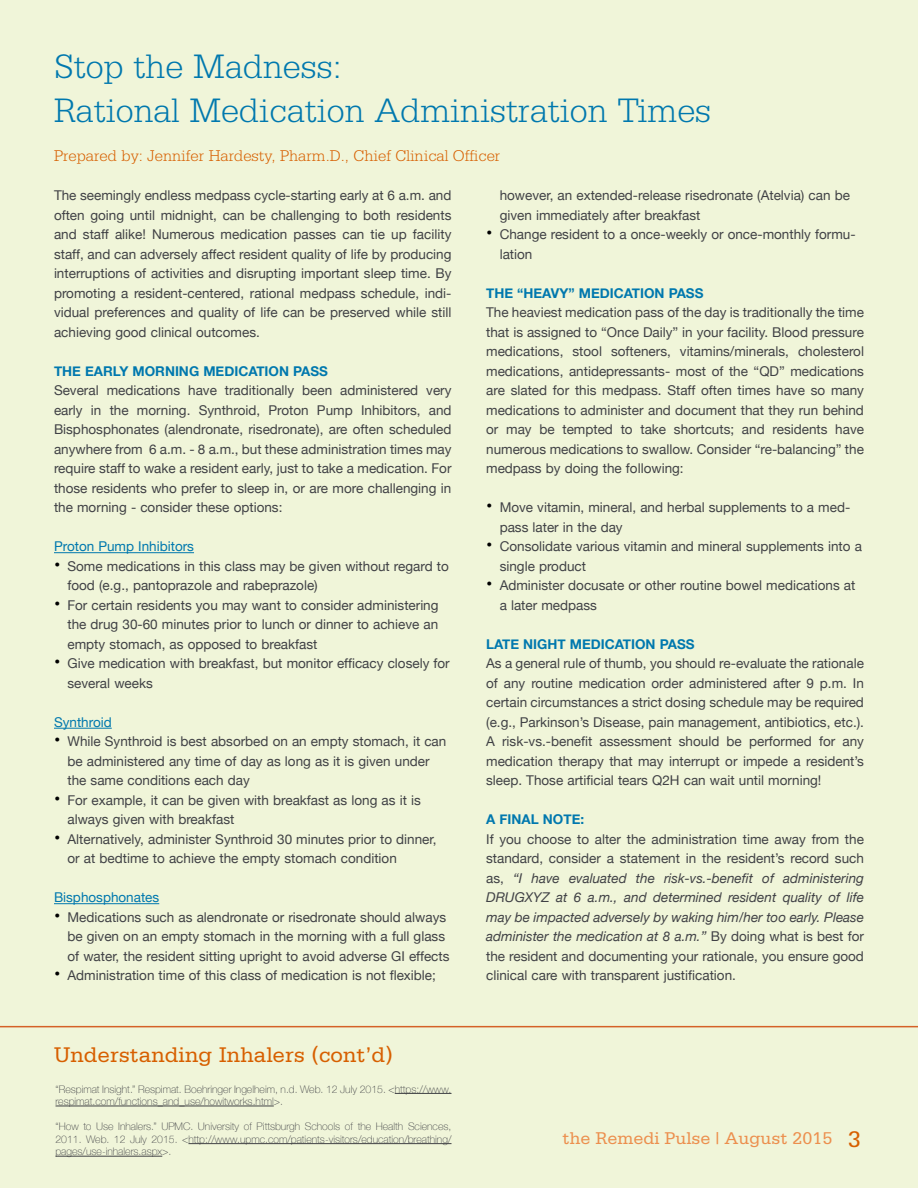
<style>
.page{position:relative;width:918px;height:1188px;background:#f0f5d9}
.page>*{position:absolute;margin:0;border:0;box-sizing:border-box;transform-origin:0 0}
.t1{font:300 35.85px/43.2px "Serifa Std";color:#0078ae}
.t2{font:22.35px "Serifa";color:#d75f00}
.t3{font:18px "Serifa";color:#ec8f4e}
.t4{font:300 16.5px "Serifa Std";color:#d75f00}
.t5{font:13.5px/19.5px "Helvetica Neue";color:#404145}
.t6{font:700 13.5px "Helvetica Neue";color:#0078ae}
.t7{font:13.5px "Helvetica Neue";color:#0078ae}
.t8{font:100 10.5px/12.6px "Helvetica Neue";color:#404145}
.s1{font-family:"Helvetica";font-size:18px;color:#000}
.s2{font-style:italic}
.s3{font-size:23.85px;color:#d75f00}
</style>
<div class="page">
<hr style="left:54px;top:552px;width:140px;height:1px;background:#0078ae">
<hr style="left:54px;top:728px;width:58px;height:1px;background:#0078ae">
<hr style="left:54px;top:903px;width:105px;height:1px;background:#0078ae">
<hr style="left:395px;top:1093px;width:57px;height:1px;background:#404145">
<hr style="left:56px;top:1106px;width:218px;height:1px;background:#404145">
<hr style="left:188px;top:1143px;width:264px;height:1px;background:#404145">
<hr style="left:56px;top:1156px;width:106px;height:1px;background:#404145">
<hr style="left:0;top:1026px;width:918px;height:1px;background:#d56127">
<h1 class="t1" style="left:54px;top:45px;width:659px">Stop the Madness:<br>Rational Medication Administration Times</h1>
<p class="t4" style="left:54px;top:146px;width:448px">Prepared by: Jennifer Hardesty, Pharm.D., Chief Clinical Officer</p>
<p class="t5" style="left:500px;top:187px;width:352px">however, an extended-release risedronate (Atelvia) can be given immediately after breakfast</p>
<p class="t5" style="left:500px;top:226px;width:357px;text-indent:-14px"><span class="s1">•</span> Change resident to a once-weekly or once-monthly formu&shy;lation</p>
<p class="t6" style="left:486px;top:282px;width:219px">THE “HEAVY” MEDICATION PASS</p>
<p class="t5" style="left:486px;top:304px;width:379px;text-align:justify">The heaviest medication pass of the day is traditionally the time that is assigned to “Once Daily” in your facility. Blood pressure medications, stool softeners, vitamins/minerals, cholesterol medications, antidepressants- most of the “QD” medications are slated for this medpass. Staff often times have so many medications to administer and document that they run behind or may be tempted to take shortcuts; and residents have numerous medications to swallow. Consider “re-balancing” the medpass by doing the following:</p>
<p class="t5" style="left:500px;top:499px;width:352px;text-indent:-14px"><span class="s1">•</span> Move vitamin, mineral, and herbal supplements to a med&shy;pass later in the day</p>
<p class="t5" style="left:500px;top:538px;width:364px;text-indent:-14px"><span class="s1">•</span> Consolidate various vitamin and mineral supplements into a single product</p>
<p class="t5" style="left:500px;top:577px;width:357px;text-indent:-14px"><span class="s1">•</span> Administer docusate or other routine bowel medications at a later medpass</p>
<p class="t6" style="left:486px;top:633px;width:210px">LATE NIGHT MEDICATION PASS</p>
<p class="t5" style="left:486px;top:655px;width:379px;text-align:justify">As a general rule of thumb, you should re-evaluate the rationale of any routine medication order administered after 9 p.m. In certain circumstances a strict dosing schedule may be required (e.g., Parkinson’s Disease, pain management, antibiotics, etc.).<br>A risk-vs.-benefit assessment should be performed for any medication therapy that may interrupt or impede a resident’s sleep. Those artificial tears Q2H can wait until morning!</p>
<p class="t6" style="left:486px;top:809px;width:100px">A FINAL NOTE:</p>
<p class="t5" style="left:486px;top:830px;width:379px;text-align:justify">If you choose to alter the administration time away from the standard, consider a statement in the resident’s record such as, <span class="s2">“I have evaluated the risk‐vs.‐benefit of administering DRUGXYZ at 6 a.m., and determined resident quality of life may be impacted adversely by waking him/her too early. Please administer the medication at 8 a.m.”</span> By doing what is best for the resident and documenting your rationale, you ensure good clinical care with transparent justification.</p>
<p class="t5" style="left:54px;top:187px;width:399px;text-align:justify">The seemingly endless medpass cycle-starting early at 6 a.m. and often going until midnight, can be challenging to both residents and staff alike! Numerous medication passes can tie up facility staff, and can adversely affect resident quality of life by producing interruptions of activities and disrupting important sleep time. By promoting a resident-centered, rational medpass schedule, indi&shy;vidual preferences and quality of life can be preserved while still achieving good clinical outcomes.</p>
<p class="t6" style="left:54px;top:360px;width:276px">THE EARLY MORNING MEDICATION PASS</p>
<p class="t5" style="left:54px;top:382px;width:399px;text-align:justify">Several medications have traditionally been administered very early in the morning. Synthroid, Proton Pump Inhibitors, and Bisphosphonates (alendronate, risedronate), are often scheduled anywhere from 6 a.m. - 8 a.m., but these administration times may require staff to wake a resident early, just to take a medication. For those residents who prefer to sleep in, or are more challenging in the morning - consider these options:</p>
<p class="t7" style="left:54px;top:537px;width:142px">Proton Pump Inhibitors</p>
<p class="t5" style="left:68px;top:557px;width:383px;text-indent:-14px"><span class="s1">•</span> Some medications in this class may be given without regard to food (e.g., pantoprazole and rabeprazole)</p>
<p class="t5" style="left:68px;top:596px;width:373px;text-align:justify;text-indent:-14px"><span class="s1">•</span> For certain residents you may want to consider administering the drug 30-60 minutes prior to lunch or dinner to achieve an empty stomach, as opposed to breakfast</p>
<p class="t5" style="left:68px;top:655px;width:384px;text-indent:-14px"><span class="s1">•</span> Give medication with breakfast, but monitor efficacy closely for several weeks</p>
<p class="t7" style="left:54px;top:712px;width:59px">Synthroid</p>
<p class="t5" style="left:68px;top:733px;width:380px;text-indent:-14px"><span class="s1">•</span> While Synthroid is best absorbed on an empty stomach, it can be administered any time of day as long as it is given under the same conditions each day</p>
<p class="t5" style="left:68px;top:791px;width:355px;text-indent:-14px"><span class="s1">•</span> For example, it can be given with breakfast as long as it is always given with breakfast</p>
<p class="t5" style="left:68px;top:830px;width:370px;text-indent:-14px"><span class="s1">•</span> Alternatively, administer Synthroid 30 minutes prior to dinner, or at bedtime to achieve the empty stomach condition</p>
<p class="t7" style="left:54px;top:888px;width:107px">Bisphosphonates</p>
<p class="t5" style="left:68px;top:908px;width:384px;text-indent:-14px"><span class="s1">•</span> Medications such as alendronate or risedronate should always be given on an empty stomach in the morning with a full glass of water, the resident sitting upright to avoid adverse GI effects</p>
<p class="t5" style="left:54px;top:967px;width:383px"><span class="s1">•</span> Administration time of this class of medication is not flexible;</p>
<h2 class="t2" style="left:54px;top:1043px;width:340px">Understanding Inhalers (cont’d)</h2>
<p class="t8" style="left:56px;top:1082px;width:397px">“Respimat Insight.” Respimat. Boehringer Ingelheim, n.d. Web. 12 July 2015. &lt;https://www. respimat.com/functions_and_use/howitworks.html&gt;.</p>
<p class="t8" style="left:56px;top:1120px;width:397px;text-align:justify">“How to Use Inhalers.” UPMC. University of Pittsburgh Schools of the Health Sciences, 2011. Web. 12 July 2015. &lt;http://www.upmc.com/patients-visitors/education/breathing/ pages/use-inhalers.aspx&gt;.</p>
<h3 class="t3" style="left:562px;top:1128px;width:300px">the Remedi Pulse | August 2015 <span class="s3">3</span></h3>
</div>
